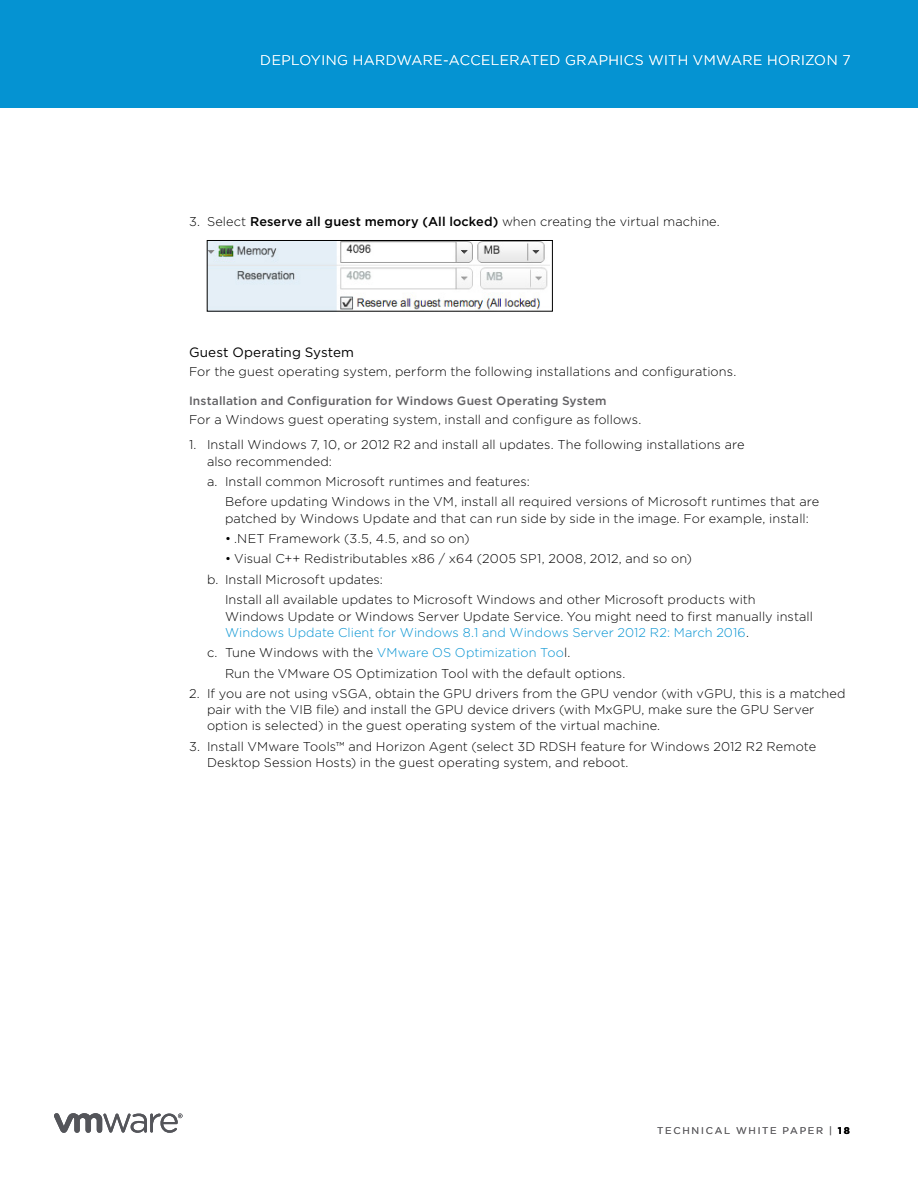
<style>
.page{position:relative;width:918px;height:1188px;background:#fff}
.page>*{position:absolute;margin:0;border:0;box-sizing:border-box;transform-origin:0 0}
.t1{font:300 13.8px "Gotham";letter-spacing:.035em;color:#fff}
._5a__SUBHEAD-2-BLK{font:13.5px "Gotham";letter-spacing:.005em;color:#000}
._3d__BODY-BULLET-NO{font:300 12.75px/16.2px "Gotham";letter-spacing:.005em;color:#000}
._3a__BODY_TEXT{font:300 12.75px "Gotham";letter-spacing:.005em;color:#000}
.t2{font:300 12.75px "Gotham";letter-spacing:.005em;color:#0593d2}
._5a__SUBHEAD-3-gray{font:500 12px "Gotham";letter-spacing:.01em;color:#626164}
.t3{font:9.75px "Gotham";letter-spacing:.175em;color:#626164}
.s1{font-weight:500}
.s2{color:#0593d2}
.s3{color:#000}
.s4{font-weight:700;color:#000}
</style>
<div class="page">
<div style="left:0;top:0;width:918px;height:108px;background:#0593d2"></div>
<svg style="left:54px;top:1113px;width:129px;height:20px"></svg>
<img style="left:209px;top:242px;width:341px;height:67px">
<div style="left:207px;top:240px;width:346px;height:71px;border:1px solid #000"></div>
<p class="t1" style="left:260px;top:51px;width:592px">DEPLOYING HARDWARE-ACCELERATED GRAPHICS WITH VMWARE HORIZON 7</p>
<p class="_3d__BODY-BULLET-NO" style="left:189px;top:213px;width:532px">3. Select <span class="s1">Reserve all guest memory (All locked)</span> when creating the virtual machine.</p>
<p class="_5a__SUBHEAD-2-BLK" style="left:189px;top:343px;width:167px">Guest Operating System</p>
<p class="_3a__BODY_TEXT" style="left:189px;top:364px;width:549px">For the guest operating system, perform the following installations and configurations.</p>
<p class="_5a__SUBHEAD-3-gray" style="left:189px;top:393px;width:419px">Installation and Configuration for Windows Guest Operating System</p>
<p class="_3a__BODY_TEXT" style="left:189px;top:412px;width:454px">For a Windows guest operating system, install and configure as follows.</p>
<p class="_3d__BODY-BULLET-NO" style="left:207px;top:437px;width:539px;text-indent:-18px">1. Install Windows 7, 10, or 2012 R2 and install all updates. The following installations are also recommended:</p>
<p class="_3d__BODY-BULLET-NO" style="left:207px;top:473px;width:324px">a. Install common Microsoft runtimes and features:</p>
<p class="_3d__BODY-BULLET-NO" style="left:225px;top:494px;width:596px">Before updating Windows in the VM, install all required versions of Microsoft runtimes that are patched by Windows Update and that can run side by side in the image. For example, install:</p>
<p class="_3d__BODY-BULLET-NO" style="left:225px;top:530px;width:246px">• .NET Framework (3.5, 4.5, and so on)</p>
<p class="_3d__BODY-BULLET-NO" style="left:225px;top:551px;width:469px">• Visual C++ Redistributables x86 / x64 (2005 SP1, 2008, 2012, and so on)</p>
<p class="_3d__BODY-BULLET-NO" style="left:207px;top:571px;width:177px">b. Install Microsoft updates:</p>
<p class="_3d__BODY-BULLET-NO" style="left:225px;top:591px;width:590px">Install all available updates to Microsoft Windows and other Microsoft products with<br>Windows Update or Windows Server Update Service. You might need to first manually install<br><span class="s2">Windows Update Client for Windows 8.1 and Windows Server 2012 R2: March 2016</span>.</p>
<p class="t2" style="left:207px;top:645px;width:365px"><span class="s3">c. Tune Windows with the</span> VMware OS Optimization Too<span class="s3">l.</span></p>
<p class="_3d__BODY-BULLET-NO" style="left:225px;top:665px;width:402px">Run the VMware OS Optimization Tool with the default options.</p>
<p class="_3d__BODY-BULLET-NO" style="left:207px;top:685px;width:640px;text-indent:-18px">2. If you are not using vSGA, obtain the GPU drivers from the GPU vendor (with vGPU, this is a matched pair with the VIB file) and install the GPU device drivers (with MxGPU, make sure the GPU Server option is selected) in the guest operating system of the virtual machine.</p>
<p class="_3d__BODY-BULLET-NO" style="left:207px;top:738px;width:611px;text-indent:-18px">3. Install VMware Tools™ and Horizon Agent (select 3D RDSH feature for Windows 2012 R2 Remote<br>Desktop Session Hosts) in the guest operating system, and reboot.</p>
<p class="t3" style="left:657px;top:1125px;width:194px">TECHNICAL WHITE PAPER | <span class="s4">18</span></p>
</div>
